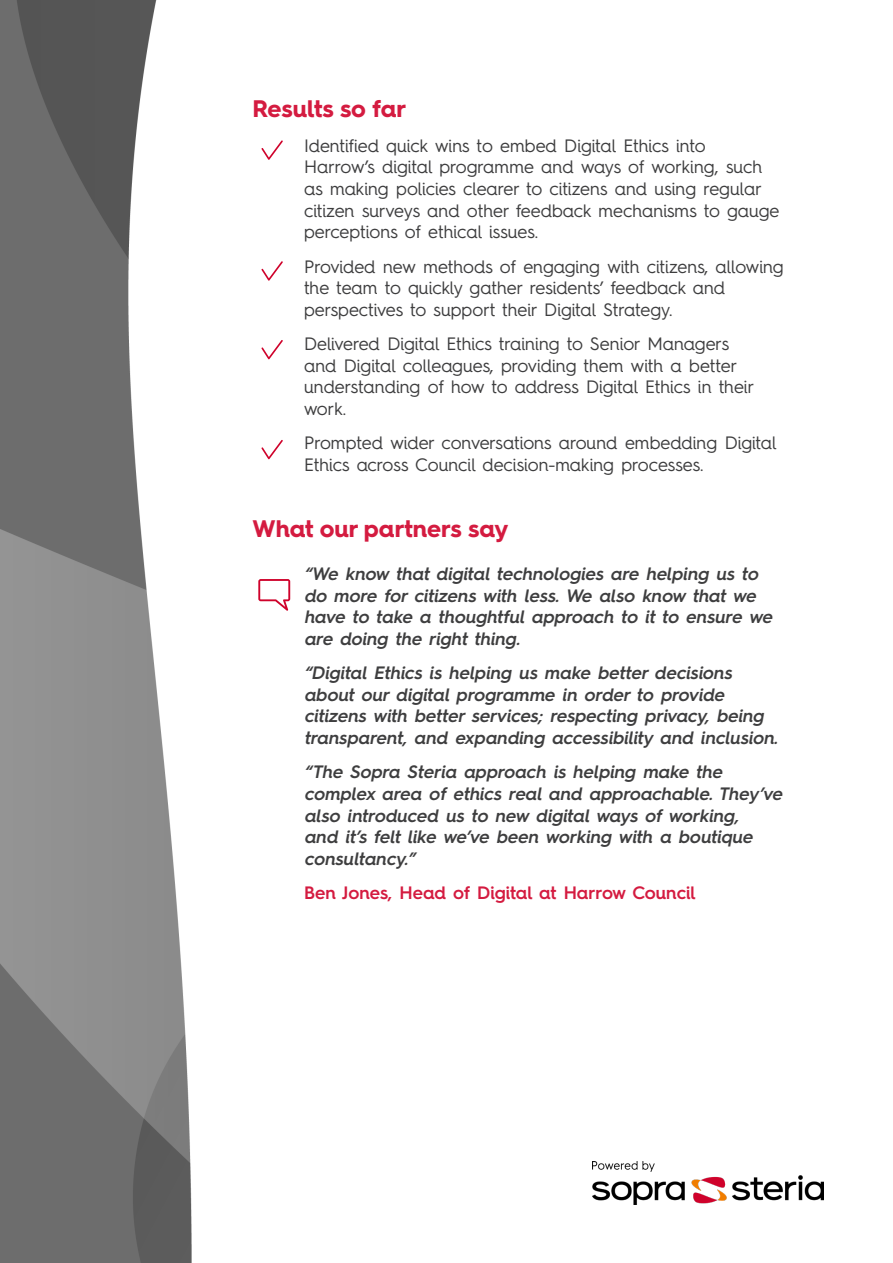
<style>
.page{position:relative;width:893px;height:1263px;background:#fff}
.page>*{position:absolute;margin:0;border:0;box-sizing:border-box;transform-origin:0 0}
.t1{font:700 24px "Hurme Geometric Sans 4";color:#d41b40}
.t2{font:18px/21.6px "Hurme Geometric Sans 4";color:#3e3e3f}
.t3{font:italic 600 18px/21.6px "Hurme Geometric Sans 4";color:#3e3e3f}
.t4{font:600 18px "Hurme Geometric Sans 4";color:#d41b40}
</style>
<div class="page">
<img style="left:0;top:0;width:122px;height:1263px">
<img style="left:122px;top:0;width:702px;height:1263px">
<img style="left:592px;top:1161px;width:231px;height:43px">
<div style="left:253px;top:98px;width:200px;height:39px;background:#fff"></div>
<div style="left:253px;top:518px;width:261px;height:31px;background:#fff"></div>
<div style="left:304px;top:137px;width:480px;height:344px;background:#fff"></div>
<svg style="left:261px;top:261px;width:22px;height:20px"></svg>
<svg style="left:261px;top:340px;width:22px;height:19px"></svg>
<svg style="left:261px;top:440px;width:22px;height:19px"></svg>
<svg style="left:261px;top:140px;width:22px;height:20px"></svg>
<svg style="left:258px;top:579px;width:32px;height:32px"></svg>
<div style="left:304px;top:566px;width:480px;height:343px;background:#fff"></div>
<p class="t1" style="left:253px;top:92px;width:155px">Results so far</p>
<p class="t2" style="left:304px;top:134px;width:477px">Identified quick wins to embed Digital Ethics into Harrow’s digital programme and ways of working, such as making policies clearer to citizens and using regular citizen surveys and other feedback mechanisms to gauge perceptions of ethical issues.</p>
<p class="t2" style="left:304px;top:255px;width:481px">Provided new methods of engaging with citizens, allowing the team to quickly gather residents’ feedback and perspectives to support their Digital Strategy.</p>
<p class="t2" style="left:304px;top:332px;width:452px">Delivered Digital Ethics training to Senior Managers and Digital colleagues, providing them with a better understanding of how to address Digital Ethics in their work.</p>
<p class="t2" style="left:304px;top:432px;width:474px">Prompted wider conversations around embedding Digital<br>Ethics across Council decision-making processes.</p>
<p class="t1" style="left:253px;top:512px;width:257px">What our partners say</p>
<p class="t3" style="left:304px;top:563px;width:474px">“We know that digital technologies are helping us to do more for citizens with less. We also know that we have to take a thoughtful approach to it to ensure we are doing the right thing.</p>
<p class="t3" style="left:304px;top:662px;width:479px">“Digital Ethics is helping us make better decisions about our digital programme in order to provide citizens with better services; respecting privacy, being transparent, and expanding accessibility and inclusion.</p>
<p class="t3" style="left:304px;top:761px;width:484px">“The Sopra Steria approach is helping make the complex area of ethics real and approachable. They’ve also introduced us to new digital ways of working,<br>and it’s felt like we’ve been working with a boutique consultancy.”</p>
<p class="t4" style="left:304px;top:880px;width:393px">Ben Jones, Head of Digital at Harrow Council</p>
</div>
